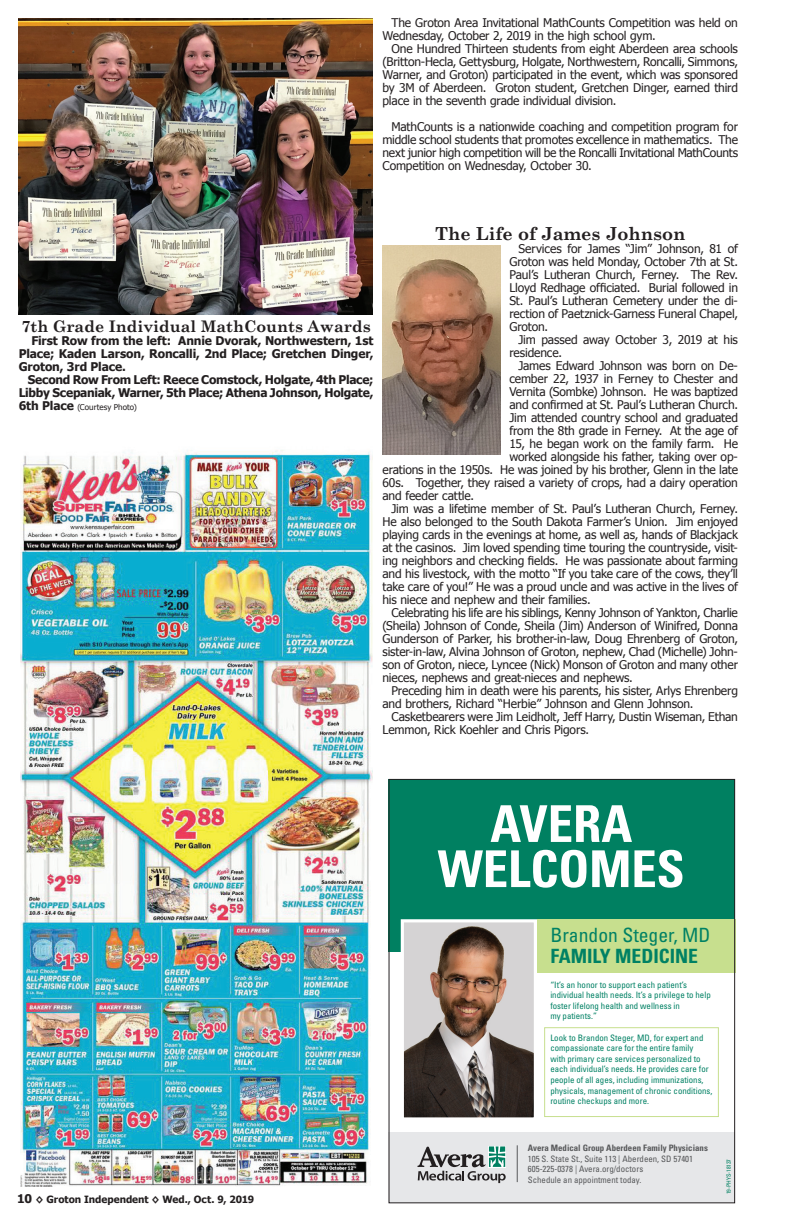
<style>
.page{position:relative;width:792px;height:1224px;background:#fff}
.page>*{position:absolute;margin:0;border:0;box-sizing:border-box;transform-origin:0 0}
.t1{font:700 condensed 50.8px/45.1px "Univers";letter-spacing:-.005em;color:#fff;text-align:center}
.t2{font:condensed 19.6px "Univers";color:#008164}
.t3{font:700 condensed 19.6px "Univers";color:#008164}
.t4{font:700 18px "Century Schoolbook";color:#231f20}
.t5{font:700 16px "Century Schoolbook";color:#231f20}
.t6{font:12px/13px "Tahoma";letter-spacing:-.015em;color:#231f20;text-align:justify}
.t7{font:700 12px/13px "Tahoma";letter-spacing:-.015em;color:#231f20;text-align:justify}
.t8{font:700 10px "Tahoma";color:#231f20}
.t9{font:condensed 8.8px/10.6px "Univers";color:#008164}
.t10{font:condensed 8.8px/10.6px "Univers";color:#57585a}
.t11{font:700 condensed 8.8px "Univers";color:#57585a}
.t12{font:8px "Tahoma";letter-spacing:.005em;color:#231f20}
.t13{font:condensed 5.9px "Univers";color:#008061}
.s1{font-weight:700;font-size:12px}
.s2{font-size:12px}
</style>
<div class="page">
<img style="left:20px;top:450px;width:353px;height:737px">
<img style="left:382px;top:246px;width:118px;height:208px">
<div style="left:389px;top:779px;width:346px;height:173px;background:#008061"></div>
<div style="left:537px;top:919px;width:198px;height:53px;background:#c7df8e"></div>
<img style="left:405px;top:923px;width:128px;height:194px">
<div style="left:401px;top:919px;width:136px;height:202px;border:3px solid #fff"></div>
<div style="left:389px;top:1133px;width:346px;height:70px;background:#e6e7e9"></div>
<div style="left:544px;top:1027px;width:175px;height:90px;border:1px solid #c7df8e"></div>
<hr style="left:517px;top:1145px;width:1px;height:37px;background:#57585a">
<svg style="left:417px;top:1146px;width:89px;height:37px"></svg>
<div style="left:389px;top:779px;width:346px;height:424px;border:1px solid #231f20"></div>
<img style="left:18px;top:18px;width:355px;height:296px">
<p class="t6" style="left:382px;top:16px;width:357px;text-indent:9px">The Groton Area Invitational MathCounts Competition was held on<br>Wednesday, October 2, 2019 in the high school gym.</p>
<p class="t6" style="left:382px;top:42px;width:357px;text-indent:9px">One Hundred Thirteen students from eight Aberdeen area schools (Britton-Hecla, Gettysburg, Holgate, Northwestern, Roncalli, Simmons, Warner, and Groton) participated in the event, which was sponsored by 3M of Aberdeen. Groton student, Gretchen Dinger, earned third place in the seventh grade individual division.</p>
<p class="t6" style="left:382px;top:120px;width:357px;text-indent:9px">MathCounts is a nationwide coaching and competition program for middle school students that promotes excellence in mathematics. The next junior high competition will be the Roncalli Invitational MathCounts Competition on Wednesday, October 30.</p>
<h3 class="t5" style="left:21px;top:316px;width:351px">7th Grade Individual MathCounts Awards</h3>
<p class="t7" style="left:19px;top:333px;width:356px;text-indent:13px">First Row from the left: Annie Dvorak, Northwestern, 1st Place; Kaden Larson, Roncalli, 2nd Place; Gretchen Dinger, Groton, 3rd Place.</p>
<p class="t7" style="left:19px;top:372px;width:356px;text-align:right">Second Row From Left: Reece Comstock, Holgate, 4th Place;<br>Libby Scepaniak, Warner, 5th Place; Athena Johnson, Holgate,</p>
<p class="t12" style="left:19px;top:401px;width:120px"><span class="s1">6th Place</span> (Courtesy Photo)</p>
<h3 class="t4" style="left:435px;top:223px;width:252px">The Life of James Johnson</h3>
<p class="t6" style="left:509px;top:242px;width:230px;text-indent:9px">Services for James “Jim” Johnson, 81 of Groton was held Monday, October 7th at St.<br>Paul’s Lutheran Church, Ferney. The Rev.<br>Lloyd Redhage officiated. Burial followed in St. Paul’s Lutheran Cemetery under the di&shy;rection of Paetznick-Garness Funeral Chapel, Groton.</p>
<p class="t6" style="left:509px;top:333px;width:230px;text-indent:9px">Jim passed away October 3, 2019 at his residence.</p>
<p class="t6" style="left:518px;top:359px;width:221px">James Edward Johnson was born on De-</p>
<p class="t6" style="left:509px;top:372px;width:230px">cember 22, 1937 in Ferney to Chester and</p>
<p class="t6" style="left:509px;top:385px;width:230px">Vernita (Sombke) Johnson. He was baptized</p>
<p class="t6" style="left:509px;top:398px;width:230px">and confirmed at St. Paul’s Lutheran Church.</p>
<p class="t6" style="left:509px;top:411px;width:230px">Jim attended country school and graduated</p>
<p class="t6" style="left:509px;top:424px;width:230px">from the 8th grade in Ferney. At the age of</p>
<p class="t6" style="left:509px;top:437px;width:230px">15, he began work on the family farm. He</p>
<p class="t6" style="left:509px;top:450px;width:230px">worked alongside his father, taking over op-</p>
<p class="t6" style="left:383px;top:463px;width:357px">erations in the 1950s. He was joined by his brother, Glenn in the late</p>
<p class="t6" style="left:383px;top:476px;width:357px">60s. Together, they raised a variety of crops, had a dairy operation</p>
<p class="t6" style="left:383px;top:489px;width:93px">and feeder cattle.</p>
<p class="t6" style="left:392px;top:502px;width:348px">Jim was a lifetime member of St. Paul’s Lutheran Church, Ferney.</p>
<p class="t6" style="left:383px;top:515px;width:357px">He also belonged to the South Dakota Farmer’s Union. Jim enjoyed</p>
<p class="t6" style="left:383px;top:528px;width:357px">playing cards in the evenings at home, as well as, hands of Blackjack</p>
<p class="t6" style="left:383px;top:541px;width:357px">at the casinos. Jim loved spending time touring the countryside, visit-</p>
<p class="t6" style="left:383px;top:554px;width:357px">ing neighbors and checking fields. He was passionate about farming</p>
<p class="t6" style="left:383px;top:567px;width:357px">and his livestock, with the motto “If you take care of the cows, they’ll</p>
<p class="t6" style="left:383px;top:580px;width:357px">take care of you!” He was a proud uncle and was active in the lives of</p>
<p class="t6" style="left:383px;top:593px;width:210px">his niece and nephew and their families.</p>
<p class="t6" style="left:392px;top:606px;width:348px">Celebrating his life are his siblings, Kenny Johnson of Yankton, Charlie</p>
<p class="t6" style="left:383px;top:619px;width:357px">(Sheila) Johnson of Conde, Sheila (Jim) Anderson of Winifred, Donna</p>
<p class="t6" style="left:383px;top:632px;width:357px">Gunderson of Parker, his brother-in-law, Doug Ehrenberg of Groton,</p>
<p class="t6" style="left:383px;top:645px;width:357px">sister-in-law, Alvina Johnson of Groton, nephew, Chad (Michelle) John-</p>
<p class="t6" style="left:383px;top:658px;width:357px">son of Groton, niece, Lyncee (Nick) Monson of Groton and many other</p>
<p class="t6" style="left:383px;top:671px;width:252px">nieces, nephews and great-nieces and nephews.</p>
<p class="t6" style="left:392px;top:684px;width:348px">Preceding him in death were his parents, his sister, Arlys Ehrenberg</p>
<p class="t6" style="left:383px;top:697px;width:313px">and brothers, Richard “Herbie” Johnson and Glenn Johnson.</p>
<p class="t6" style="left:392px;top:710px;width:348px">Casketbearers were Jim Leidholt, Jeff Harry, Dustin Wiseman, Ethan</p>
<p class="t6" style="left:383px;top:723px;width:208px">Lemmon, Rick Koehler and Chris Pigors.</p>
<p class="t8" style="left:17px;top:1192px;width:238px"><span class="s2">10</span> ◊ Groton Independent ◊ Wed., Oct. 9, 2019</p>
<h1 class="t1" style="left:438px;top:801px;width:249px">AVERA<br>WELCOMES</h1>
<h2 class="t2" style="left:550px;top:923px;width:162px">Brandon Steger, MD</h2>
<h2 class="t3" style="left:550px;top:944px;width:149px">FAMILY MEDICINE</h2>
<p class="t9" style="left:550px;top:979px;width:162px">“It’s an honor to support each patient’s individual health needs. It’s a privilege to help foster lifelong health and wellness in<br>my patients.”</p>
<p class="t9" style="left:550px;top:1032px;width:164px">Look to Brandon Steger, MD, for expert and compassionate care for the entire family<br>with primary care services personalized to each individual’s needs. He provides care for people of all ages, including immunizations, physicals, management of chronic conditions, routine checkups and more.</p>
<p class="t11" style="left:528px;top:1142px;width:182px">Avera Medical Group Aberdeen Family Physicians</p>
<p class="t10" style="left:528px;top:1153px;width:167px">105 S. State St., Suite 113 | Aberdeen, SD 57401<br>605-225-0378 | Avera.org/doctors<br>Schedule an appointment today.</p>
<p class="t13" style="left:725px;top:1194px;width:37px;rotate:-90deg">19-PHYS-18137</p>
</div>
